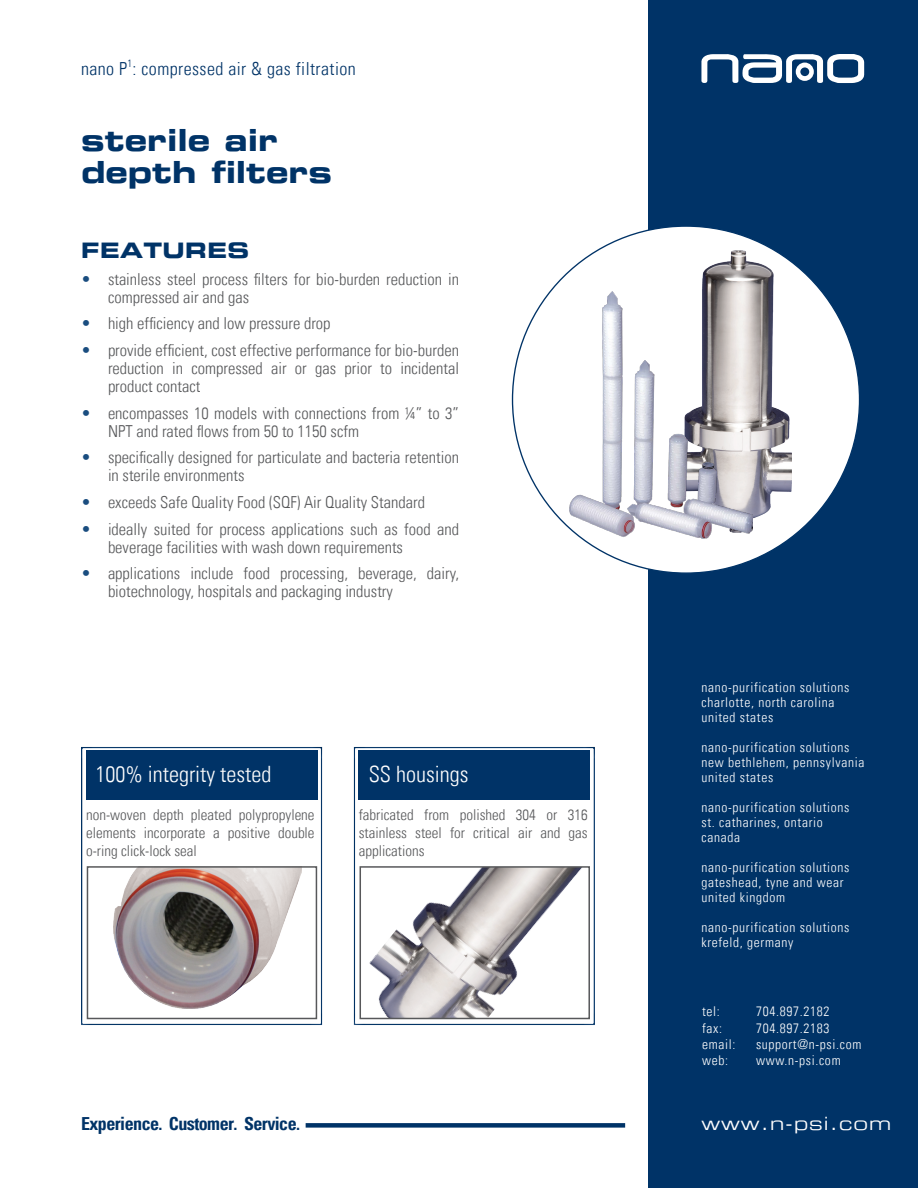
<style>
.page{position:relative;width:918px;height:1188px;background:#fff}
.page>*{position:absolute;margin:0;border:0;box-sizing:border-box;transform-origin:0 0}
.t1{font:30px "Eurostile Bold Extended Two";color:#003367}
.t2{font:300 condensed 22.5px "Univers LT";color:#fff}
.Body_Text_Bullets{font:21px "Eurostile Bold Extended Two";letter-spacing:.02em;color:#003367}
.t3{font:300 condensed 18px "Univers LT";letter-spacing:.025em;color:#003367}
.t4{font:700 condensed 18px "Univers";letter-spacing:-.03em;color:#003367}
.t5{font:18px "Eurostile Extended Two";letter-spacing:.05em;color:#fff}
.t6{font:300 condensed 16.5px/18px "Univers LT";color:#57585a}
.body_copy{font:300 condensed 15px/18px "Univers LT";color:#57585a;text-align:justify}
.t7{font:300 condensed 13.5px "Univers LT";letter-spacing:.05em;color:#fff}
.s1{color:#1a4d7f}
</style>
<div class="page">
<div style="left:648px;top:0;width:270px;height:1188px;background:#003367"></div>
<svg style="left:701px;top:54px;width:163px;height:29px"></svg>
<div style="left:306px;top:1123px;width:319px;height:5px;background:#003367"></div>
<div style="left:513px;top:226px;width:347px;height:347px;background:#fff;border-radius:50%"></div>
<div style="left:80px;top:746px;width:245px;height:279px;background:#231f20;opacity:.75"></div>
<div style="left:86px;top:750px;width:231px;height:50px;background:#003367"></div>
<div style="left:353px;top:746px;width:244px;height:279px;background:#231f20;opacity:.75"></div>
<div style="left:359px;top:750px;width:231px;height:50px;background:#003367"></div>
<img style="left:363px;top:869px;width:224px;height:147px">
<div style="left:360px;top:866px;width:230px;height:153px;border:2px solid #57585a"></div>
<div style="left:87px;top:867px;width:229px;height:151px;background:#fff"></div>
<img style="left:114px;top:869px;width:188px;height:140px">
<div style="left:87px;top:866px;width:230px;height:153px;border:2px solid #57585a"></div>
<img style="left:702px;top:251px;width:89px;height:268px">
<img style="left:569px;top:292px;width:184px;height:246px">
<p class="t3" style="left:81px;top:58px;width:276px">nano P<sup>1</sup>: compressed air &amp; gas filtration</p>
<p class="t1" style="left:81px;top:119px;width:199px">sterile air</p>
<p class="t1" style="left:81px;top:151px;width:253px">depth filters</p>
<p class="Body_Text_Bullets" style="left:81px;top:236px;width:170px">FEATURES</p>
<p class="t6" style="left:108px;top:270px;width:353px;text-indent:-27px"><span class="s1">•</span> stainless steel process filters for bio-burden reduction in compressed air and gas</p>
<p class="t6" style="left:81px;top:315px;width:251px"><span class="s1">•</span> high efficiency and low pressure drop</p>
<p class="t6" style="left:108px;top:341px;width:353px;text-align:justify;text-indent:-27px"><span class="s1">•</span> provide efficient, cost effective performance for bio-burden reduction in compressed air or gas prior to incidental product contact</p>
<p class="t6" style="left:108px;top:404px;width:353px;text-indent:-27px"><span class="s1">•</span> encompasses 10 models with connections from ¼” to 3”<br>NPT and rated flows from 50 to 1150 scfm</p>
<p class="t6" style="left:108px;top:449px;width:353px;text-indent:-27px"><span class="s1">•</span> specifically designed for particulate and bacteria retention in sterile environments</p>
<p class="t6" style="left:81px;top:493px;width:346px"><span class="s1">•</span> exceeds Safe Quality Food (SQF) Air Quality Standard</p>
<p class="t6" style="left:108px;top:520px;width:353px;text-indent:-27px"><span class="s1">•</span> ideally suited for process applications such as food and beverage facilities with wash down requirements</p>
<p class="t6" style="left:108px;top:565px;width:352px;text-indent:-27px"><span class="s1">•</span> applications include food processing, beverage, dairy, biotechnology, hospitals and packaging industry</p>
<p class="t2" style="left:369px;top:760px;width:101px">SS housings</p>
<p class="t2" style="left:95px;top:760px;width:178px">100% integrity tested</p>
<p class="body_copy" style="left:86px;top:805px;width:230px">non-woven depth pleated polypropylene elements incorporate a positive double o-ring click-lock seal</p>
<p class="body_copy" style="left:359px;top:805px;width:230px">fabricated from polished 304 or 316 stainless steel for critical air and gas applications</p>
<p class="t7" style="left:701px;top:679px;width:149px">nano-purification solutions</p>
<p class="t7" style="left:701px;top:694px;width:135px">charlotte, north carolina</p>
<p class="t7" style="left:701px;top:709px;width:73px">united states</p>
<p class="t7" style="left:701px;top:739px;width:149px">nano-purification solutions</p>
<p class="t7" style="left:701px;top:754px;width:164px">new bethlehem, pennsylvania</p>
<p class="t7" style="left:701px;top:769px;width:73px">united states</p>
<p class="t7" style="left:701px;top:799px;width:149px">nano-purification solutions</p>
<p class="t7" style="left:701px;top:814px;width:123px">st. catharines, ontario</p>
<p class="t7" style="left:701px;top:829px;width:40px">canada</p>
<p class="t7" style="left:701px;top:859px;width:149px">nano-purification solutions</p>
<p class="t7" style="left:701px;top:874px;width:144px">gateshead, tyne and wear</p>
<p class="t7" style="left:701px;top:889px;width:85px">united kingdom</p>
<p class="t7" style="left:701px;top:919px;width:149px">nano-purification solutions</p>
<p class="t7" style="left:701px;top:934px;width:93px">krefeld, germany</p>
<p class="t7" style="left:702px;top:1004px;width:19px">tel:</p>
<p class="t7" style="left:756px;top:1004px;width:75px">704.897.2182</p>
<p class="t7" style="left:702px;top:1020px;width:22px">fax:</p>
<p class="t7" style="left:756px;top:1020px;width:75px">704.897.2183</p>
<p class="t7" style="left:702px;top:1036px;width:35px">email:</p>
<p class="t7" style="left:756px;top:1036px;width:107px">support@n-psi.com</p>
<p class="t7" style="left:702px;top:1052px;width:28px">web:</p>
<p class="t7" style="left:756px;top:1052px;width:86px">www.n-psi.com</p>
<p class="t4" style="left:81px;top:1112px;width:221px">Experience. Customer. Service.</p>
<p class="t5" style="left:701px;top:1111px;width:191px">www.n-psi.com</p>
</div>
